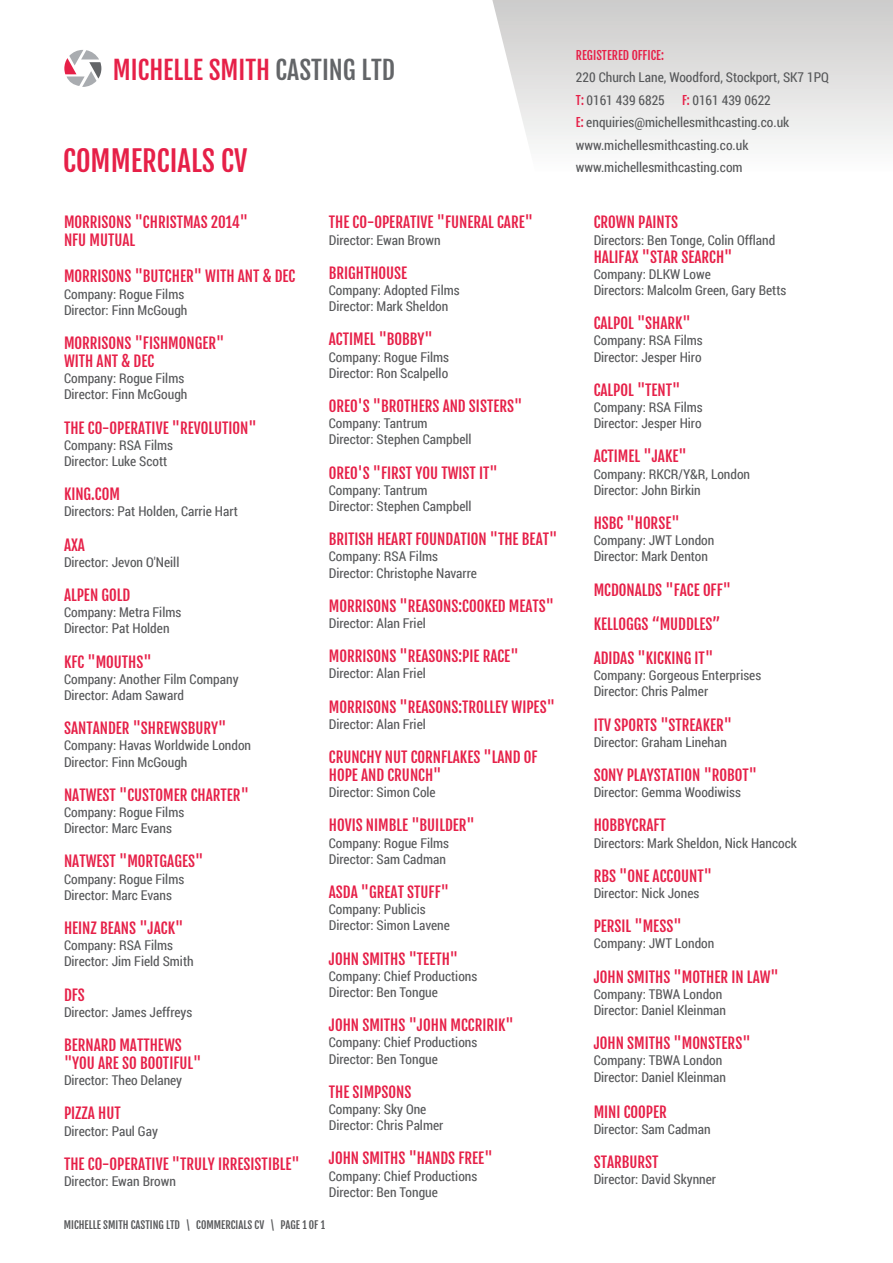
<style>
.page{position:relative;width:893px;height:1263px;background:#fff}
.page>*{position:absolute;margin:0;border:0;box-sizing:border-box;transform-origin:0 0}
.t1{font:28.5px "Fjalla One";color:#e62048}
.t2{font:25.5px "Fjalla One";color:#e62048}
.t3{font:15px/18px "Fjalla One";color:#e62048}
.t4{font:13.5px/16.2px "Roboto Condensed";color:#57585a}
.t5{font:12px "Fjalla One";color:#e62048}
.t6{font:10.5px "Fjalla One";color:#57585a}
.s1{color:#636568}
.s2{font-family:"Fjalla One";font-size:12px;color:#e62048}
</style>
<div class="page">
<svg style="left:64px;top:50px;width:37px;height:37px"></svg>
<svg style="left:492px;top:0;width:401px;height:144px"></svg>
<h2 class="t2" style="left:113px;top:54px;width:284px">MICHELLE SMITH <span class="s1">CASTING LTD</span></h2>
<h1 class="t1" style="left:63px;top:143px;width:186px">COMMERCIALS CV</h1>
<p class="t3" style="left:64px;top:213px;width:186px">MORRISONS "CHRISTMAS 2014"<br>NFU MUTUAL</p>
<p class="t3" style="left:64px;top:267px;width:233px">MORRISONS "BUTCHER" WITH ANT &amp; DEC</p>
<p class="t4" style="left:64px;top:285px;width:125px">Company: Rogue Films<br>Director: Finn McGough</p>
<p class="t3" style="left:64px;top:334px;width:162px">MORRISONS "FISHMONGER"<br>WITH ANT &amp; DEC</p>
<p class="t4" style="left:64px;top:370px;width:125px">Company: Rogue Films<br>Director: Finn McGough</p>
<p class="t3" style="left:64px;top:419px;width:194px">THE CO-OPERATIVE "REVOLUTION"</p>
<p class="t4" style="left:64px;top:436px;width:111px">Company: RSA Films<br>Director: Luke Scott</p>
<p class="t3" style="left:64px;top:485px;width:58px">KING.COM</p>
<p class="t4" style="left:64px;top:503px;width:175px">Directors: Pat Holden, Carrie Hart</p>
<p class="t3" style="left:64px;top:536px;width:23px">AXA</p>
<p class="t4" style="left:64px;top:553px;width:117px">Director: Jevon O'Neill</p>
<p class="t3" style="left:64px;top:586px;width:68px">ALPEN GOLD</p>
<p class="t4" style="left:64px;top:604px;width:119px">Company: Metra Films<br>Director: Pat Holden</p>
<p class="t3" style="left:64px;top:653px;width:89px">KFC "MOUTHS"</p>
<p class="t4" style="left:64px;top:670px;width:176px">Company: Another Film Company<br>Director: Adam Saward</p>
<p class="t3" style="left:64px;top:719px;width:164px">SANTANDER "SHREWSBURY"</p>
<p class="t4" style="left:64px;top:737px;width:189px">Company: Havas Worldwide London<br>Director: Finn McGough</p>
<p class="t3" style="left:64px;top:786px;width:186px">NATWEST "CUSTOMER CHARTER"</p>
<p class="t4" style="left:64px;top:804px;width:122px">Company: Rogue Films<br>Director: Marc Evans</p>
<p class="t3" style="left:64px;top:852px;width:141px">NATWEST "MORTGAGES"</p>
<p class="t4" style="left:64px;top:870px;width:122px">Company: Rogue Films<br>Director: Marc Evans</p>
<p class="t3" style="left:64px;top:919px;width:121px">HEINZ BEANS "JACK"</p>
<p class="t4" style="left:64px;top:937px;width:131px">Company: RSA Films<br>Director: Jim Field Smith</p>
<p class="t3" style="left:64px;top:986px;width:22px">DFS</p>
<p class="t4" style="left:64px;top:1003px;width:130px">Director: James Jeffreys</p>
<p class="t3" style="left:64px;top:1036px;width:139px">BERNARD MATTHEWS "YOU ARE SO BOOTIFUL"</p>
<p class="t4" style="left:64px;top:1072px;width:120px">Director: Theo Delaney</p>
<p class="t3" style="left:64px;top:1104px;width:58px">PIZZA HUT</p>
<p class="t4" style="left:64px;top:1122px;width:95px">Director: Paul Gay</p>
<p class="t3" style="left:64px;top:1155px;width:237px">THE CO-OPERATIVE "TRULY IRRESISTIBLE"</p>
<p class="t4" style="left:64px;top:1173px;width:113px">Director: Ewan Brown</p>
<p class="t3" style="left:329px;top:213px;width:206px">THE CO-OPERATIVE "FUNERAL CARE"</p>
<p class="t4" style="left:329px;top:231px;width:113px">Director: Ewan Brown</p>
<p class="t3" style="left:329px;top:264px;width:80px">BRIGHTHOUSE</p>
<p class="t4" style="left:329px;top:282px;width:132px">Company: Adopted Films<br>Director: Mark Sheldon</p>
<p class="t3" style="left:329px;top:330px;width:105px">ACTIMEL "BOBBY"</p>
<p class="t4" style="left:329px;top:348px;width:122px">Company: Rogue Films<br>Director: Ron Scalpello</p>
<p class="t3" style="left:329px;top:397px;width:195px">OREO'S "BROTHERS AND SISTERS"</p>
<p class="t4" style="left:329px;top:415px;width:144px">Company: Tantrum<br>Director: Stephen Campbell</p>
<p class="t3" style="left:329px;top:464px;width:170px">OREO'S "FIRST YOU TWIST IT"</p>
<p class="t4" style="left:329px;top:481px;width:144px">Company: Tantrum<br>Director: Stephen Campbell</p>
<p class="t3" style="left:329px;top:530px;width:230px">BRITISH HEART FOUNDATION "THE BEAT"</p>
<p class="t4" style="left:329px;top:548px;width:150px">Company: RSA Films<br>Director: Christophe Navarre</p>
<p class="t3" style="left:329px;top:597px;width:227px">MORRISONS "REASONS:COOKED MEATS"</p>
<p class="t4" style="left:329px;top:615px;width:99px">Director: Alan Friel</p>
<p class="t3" style="left:329px;top:647px;width:191px">MORRISONS "REASONS:PIE RACE"</p>
<p class="t4" style="left:329px;top:665px;width:99px">Director: Alan Friel</p>
<p class="t3" style="left:329px;top:698px;width:228px">MORRISONS "REASONS:TROLLEY WIPES"</p>
<p class="t4" style="left:329px;top:715px;width:99px">Director: Alan Friel</p>
<p class="t3" style="left:329px;top:748px;width:210px">CRUNCHY NUT CORNFLAKES "LAND OF<br>HOPE AND CRUNCH"</p>
<p class="t4" style="left:329px;top:784px;width:108px">Director: Simon Cole</p>
<p class="t3" style="left:329px;top:816px;width:147px">HOVIS NIMBLE "BUILDER"</p>
<p class="t4" style="left:329px;top:834px;width:122px">Company: Rogue Films<br>Director: Sam Cadman</p>
<p class="t3" style="left:329px;top:883px;width:122px">ASDA "GREAT STUFF"</p>
<p class="t4" style="left:329px;top:901px;width:123px">Company: Publicis<br>Director: Simon Lavene</p>
<p class="t3" style="left:329px;top:950px;width:131px">JOHN SMITHS "TEETH"</p>
<p class="t4" style="left:329px;top:967px;width:150px">Company: Chief Productions<br>Director: Ben Tongue</p>
<p class="t3" style="left:329px;top:1016px;width:186px">JOHN SMITHS "JOHN MCCRIRIK"</p>
<p class="t4" style="left:329px;top:1034px;width:150px">Company: Chief Productions<br>Director: Ben Tongue</p>
<p class="t3" style="left:329px;top:1083px;width:84px">THE SIMPSONS</p>
<p class="t4" style="left:329px;top:1101px;width:116px">Company: Sky One<br>Director: Chris Palmer</p>
<p class="t3" style="left:329px;top:1149px;width:165px">JOHN SMITHS "HANDS FREE"</p>
<p class="t4" style="left:329px;top:1167px;width:150px">Company: Chief Productions<br>Director: Ben Tongue</p>
<p class="t6" style="left:64px;top:1218px;width:263px">MICHELLE SMITH CASTING LTD \ COMMERCIALS CV \ PAGE 1 OF 1</p>
<p class="t5" style="left:576px;top:47px;width:89px">REGISTERED OFFICE:</p>
<p class="t4" style="left:576px;top:66px;width:255px;line-height:22.5px">220 Church Lane, Woodford, Stockport, SK7 1PQ<br><span class="s2">T:</span> 0161 439 6825</p>
<p class="t4" style="left:576px;top:88px;width:215px;line-height:22.5px;text-indent:106px"><span class="s2">F:</span> 0161 439 0622<br><span class="s2">E:</span> enquiries@michellesmithcasting.co.uk www.michellesmithcasting.co.uk www.michellesmithcasting.com</p>
<p class="t3" style="left:594px;top:213px;width:86px">CROWN PAINTS</p>
<p class="t4" style="left:594px;top:231px;width:183px">Directors: Ben Tonge, Colin Offland</p>
<p class="t3" style="left:594px;top:248px;width:140px">HALIFAX "STAR SEARCH"</p>
<p class="t4" style="left:594px;top:265px;width:194px">Company: DLKW Lowe<br>Directors: Malcolm Green, Gary Betts</p>
<p class="t3" style="left:594px;top:314px;width:99px">CALPOL "SHARK"</p>
<p class="t4" style="left:594px;top:332px;width:111px">Company: RSA Films<br>Director: Jesper Hiro</p>
<p class="t3" style="left:594px;top:381px;width:88px">CALPOL "TENT"</p>
<p class="t4" style="left:594px;top:399px;width:111px">Company: RSA Films<br>Director: Jesper Hiro</p>
<p class="t3" style="left:594px;top:447px;width:95px">ACTIMEL "JAKE"</p>
<p class="t4" style="left:594px;top:465px;width:158px">Company: RKCR/Y&amp;R, London<br>Director: John Birkin</p>
<p class="t3" style="left:594px;top:514px;width:87px">HSBC "HORSE"</p>
<p class="t4" style="left:594px;top:532px;width:122px">Company: JWT London<br>Director: Mark Denton</p>
<p class="t3" style="left:594px;top:581px;width:139px">MCDONALDS "FACE OFF"</p>
<p class="t3" style="left:594px;top:615px;width:128px">KELLOGGS “MUDDLES”</p>
<p class="t3" style="left:594px;top:649px;width:121px">ADIDAS "KICKING IT"</p>
<p class="t4" style="left:594px;top:667px;width:169px">Company: Gorgeous Enterprises<br>Director: Chris Palmer</p>
<p class="t3" style="left:594px;top:716px;width:140px">ITV SPORTS "STREAKER"</p>
<p class="t4" style="left:594px;top:733px;width:135px">Director: Graham Linehan</p>
<p class="t3" style="left:594px;top:766px;width:165px">SONY PLAYSTATION "ROBOT"</p>
<p class="t4" style="left:594px;top:784px;width:149px">Director: Gemma Woodiwiss</p>
<p class="t3" style="left:594px;top:816px;width:74px">HOBBYCRAFT</p>
<p class="t4" style="left:594px;top:834px;width:205px">Directors: Mark Sheldon, Nick Hancock</p>
<p class="t3" style="left:594px;top:867px;width:120px">RBS "ONE ACCOUNT"</p>
<p class="t4" style="left:594px;top:885px;width:107px">Director: Nick Jones</p>
<p class="t3" style="left:594px;top:917px;width:89px">PERSIL "MESS"</p>
<p class="t4" style="left:594px;top:935px;width:122px">Company: JWT London</p>
<p class="t3" style="left:594px;top:968px;width:187px">JOHN SMITHS "MOTHER IN LAW"</p>
<p class="t4" style="left:594px;top:985px;width:134px">Company: TBWA London<br>Director: Daniel Kleinman</p>
<p class="t3" style="left:594px;top:1034px;width:158px">JOHN SMITHS "MONSTERS"</p>
<p class="t4" style="left:594px;top:1052px;width:134px">Company: TBWA London<br>Director: Daniel Kleinman</p>
<p class="t3" style="left:594px;top:1103px;width:75px">MINI COOPER</p>
<p class="t4" style="left:594px;top:1120px;width:119px">Director: Sam Cadman</p>
<p class="t3" style="left:594px;top:1153px;width:66px">STARBURST</p>
<p class="t4" style="left:594px;top:1171px;width:124px">Director: David Skynner</p>
</div>
